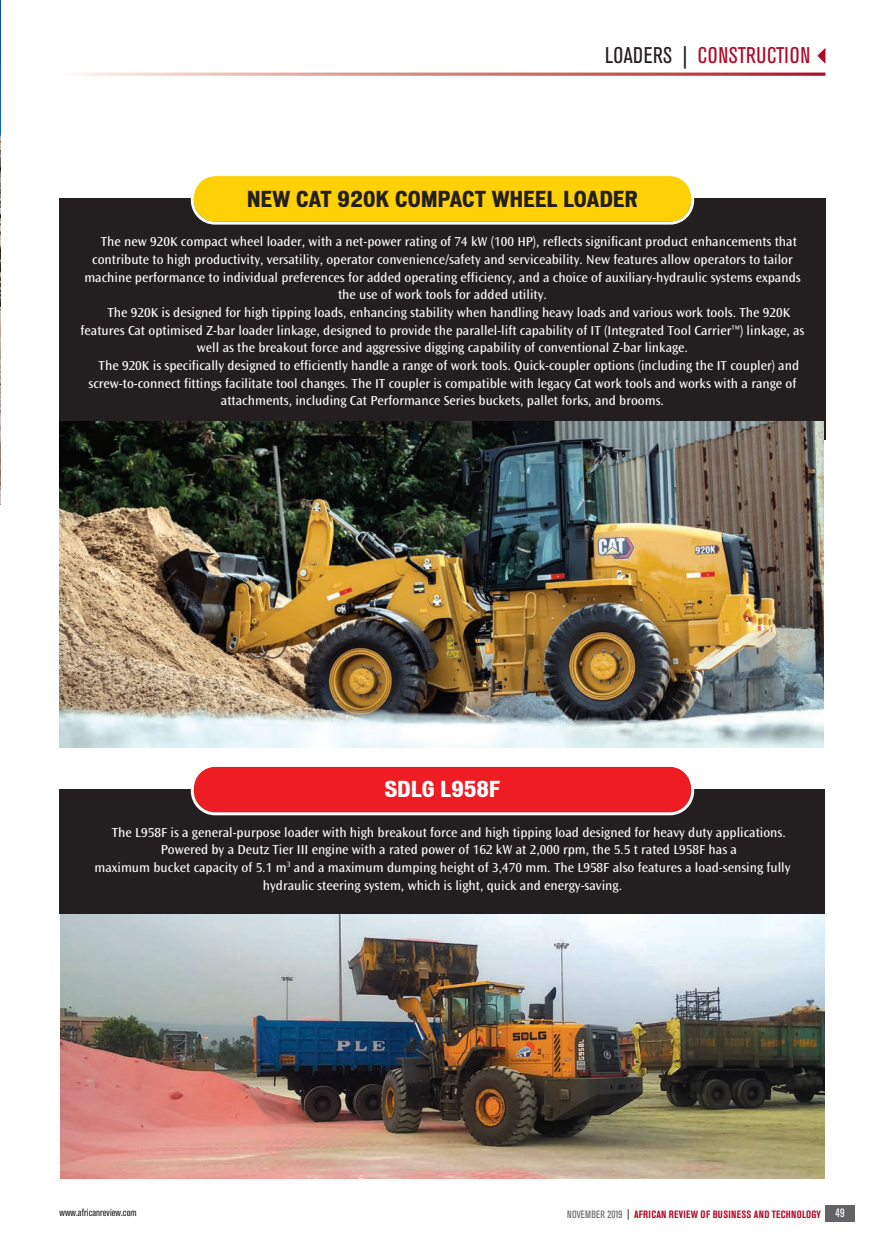
<style>
.page{position:relative;width:885px;height:1242px;background:#fff}
.page>*{position:absolute;margin:0;border:0;box-sizing:border-box;transform-origin:0 0}
.t1{font:condensed 22.5px "Akzidenz Grotesk BE";letter-spacing:.015em;color:#b00a27}
.t2{font:700 expanded 21px "Vonnes";letter-spacing:.015em;color:#231f20}
.t3{font:700 expanded 21px "Vonnes";letter-spacing:.015em;color:#fff}
.t4{font:13.5px "Ocean Sans";color:#fff}
.t5{font:700 condensed 10.5px "Akzidenz Grotesk BE";letter-spacing:.03em;color:#b00a27}
.t6{font:condensed 10.5px "Akzidenz Grotesk BE";letter-spacing:.005em;color:#231f20}
.s1{color:#231f20}
.s2{font-weight:400;color:#636366}
.s3{font-weight:400;color:#231f20}
.s4{font-weight:400;font-size:12px;color:#fff}
</style>
<div class="page">
<div style="left:59px;top:199px;width:766px;height:241px;background:#231f20"></div>
<img style="left:60px;top:421px;width:763px;height:326px">
<img style="left:0;top:0;width:1px;height:504px">
<div style="left:825px;top:1205px;width:29px;height:16px;background:#636366"></div>
<svg style="left:817px;top:48px;width:8px;height:16px"></svg>
<svg style="left:74px;top:73px;width:751px;height:3px;background:#d88c87"></svg>
<img style="left:60px;top:913px;width:764px;height:265px">
<svg style="left:191px;top:176px;width:503px;height:49px;background:#f9cf1a"></svg>
<div style="left:60px;top:789px;width:765px;height:124px;background:#231f20"></div>
<svg style="left:191px;top:766px;width:503px;height:49px;background:#ec3136"></svg>
<p class="t1" style="left:605px;top:47px;width:206px"><span class="s1">LOADERS |</span> CONSTRUCTION</p>
<p class="t2" style="left:247px;top:189px;width:392px">NEW CAT 920K COMPACT WHEEL LOADER</p>
<p class="t4" style="left:101px;top:236px;width:697px">The new 920K compact wheel loader, with a net-power rating of 74 kW (100 HP), reflects significant product enhancements that</p>
<p class="t4" style="left:92px;top:254px;width:702px">contribute to high productivity, versatility, operator convenience/safety and serviceability. New features allow operators to tailor</p>
<p class="t4" style="left:84px;top:272px;width:717px">machine performance to individual preferences for added operating efficiency, and a choice of auxiliary-hydraulic systems expands</p>
<p class="t4" style="left:338px;top:289px;width:210px">the use of work tools for added utility.</p>
<p class="t4" style="left:107px;top:307px;width:684px">The 920K is designed for high tipping loads, enhancing stability when handling heavy loads and various work tools. The 920K</p>
<p class="t4" style="left:81px;top:325px;width:725px">features Cat optimised Z-bar loader linkage, designed to provide the parallel-lift capability of IT (Integrated Tool Carrier™) linkage, as</p>
<p class="t4" style="left:197px;top:342px;width:492px">well as the breakout force and aggressive digging capability of conventional Z-bar linkage.</p>
<p class="t4" style="left:99px;top:360px;width:702px">The 920K is specifically designed to efficiently handle a range of work tools. Quick-coupler options (including the IT coupler) and</p>
<p class="t4" style="left:89px;top:378px;width:709px">screw-to-connect fittings facilitate tool changes. The IT coupler is compatible with legacy Cat work tools and works with a range of</p>
<p class="t4" style="left:221px;top:396px;width:444px">attachments, including Cat Performance Series buckets, pallet forks, and brooms.</p>
<p class="t3" style="left:385px;top:780px;width:117px">SDLG L958F</p>
<p class="t4" style="left:112px;top:826px;width:675px">The L958F is a general-purpose loader with high breakout force and high tipping load designed for heavy duty applications.</p>
<p class="t4" style="left:161px;top:844px;width:577px">Powered by a Deutz Tier III engine with a rated power of 162 kW at 2,000 rpm, the 5.5 t rated L958F has a</p>
<p class="t4" style="left:94px;top:862px;width:697px">maximum bucket capacity of 5.1 m<sup>3</sup> and a maximum dumping height of 3,470 mm. The L958F also features a load-sensing fully</p>
<p class="t4" style="left:263px;top:880px;width:361px">hydraulic steering system, which is light, quick and energy-saving.</p>
<p class="t6" style="left:60px;top:1208px;width:78px">www.africanreview.com</p>
<p class="t5" style="left:567px;top:1210px;width:279px"><span class="s2">NOVEMBER 2019</span> <span class="s3">|</span> AFRICAN REVIEW OF BUSINESS AND TECHNOLOGY <span class="s4">49</span></p>
</div>
